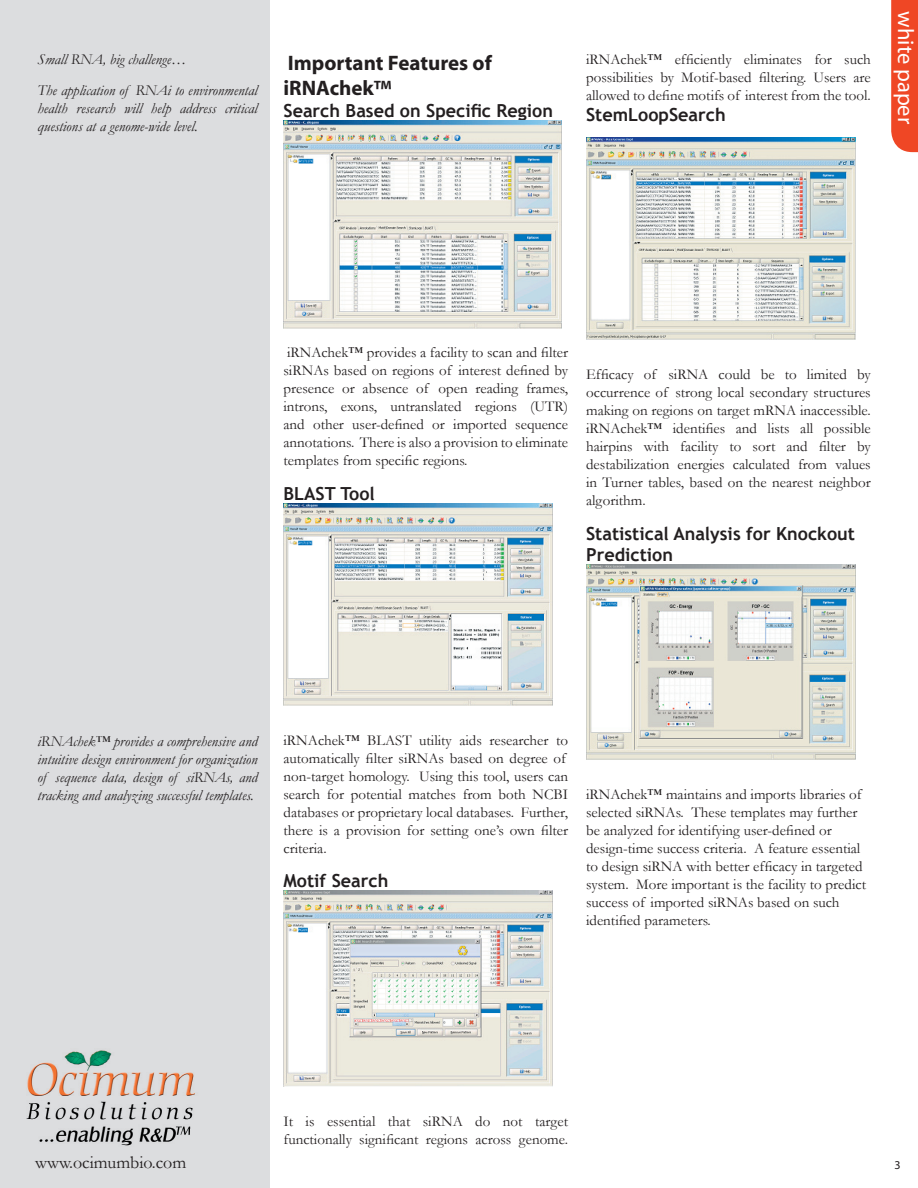
<style>
.page{position:relative;width:918px;height:1188px;background:#fff}
.page>*{position:absolute;margin:0;border:0;box-sizing:border-box;transform-origin:0 0}
.t1{font:22.5px "Myriad";color:#fff}
.t2{font:700 21px/25.2px "Myriad";color:#231f20}
.t3{font:700 18px/21.6px "Trebuchet MS";color:#231f20}
.t4{font:18px "Garamond";color:#231f20}
.t5{font:15px/18px "Garamond";color:#231f20;text-align:justify}
.t6{font:italic 15px/18px "Garamond";color:#231f20}
.t7{font:12px "Myriad";color:#231f20}
</style>
<div class="page">
<div style="left:0;top:0;width:269px;height:1188px;background:#dcdddf"></div>
<img style="left:26px;top:1050px;width:169px;height:96px">
<div style="left:891px;top:0;width:27px;height:152px;background:#ef4725"></div>
<img style="left:284px;top:120px;width:277px;height:208px">
<img style="left:284px;top:503px;width:269px;height:202px">
<img style="left:284px;top:891px;width:269px;height:196px">
<img style="left:586px;top:138px;width:269px;height:202px">
<img style="left:586px;top:565px;width:269px;height:194px">
<p class="t6" style="left:38px;top:44px;width:222px;line-height:30.8px">Small RNA, big challenge…<br>The application of RNAi to environmental</p>
<p class="t6" style="left:38px;top:99px;width:222px">health research will help address critical questions at a genome-wide level.</p>
<h2 class="t2" style="left:284px;top:51px;width:210px">Important Features of iRNAchek™</h2>
<p class="t3" style="left:284px;top:99px;width:271px">Search Based on Specific Region</p>
<p class="t5" style="left:586px;top:50px;width:286px">iRNAchek™ efficiently eliminates for such possibilities by Motif-based filtering. Users are allowed to define motifs of interest from the tool.</p>
<p class="t3" style="left:586px;top:104px;width:141px">StemLoopSearch</p>
<h1 class="t1" style="left:917px;top:11px;width:114px;rotate:90deg">white paper</h1>
<p class="t5" style="left:284px;top:343px;width:286px">iRNAchek™ provides a facility to scan and filter siRNAs based on regions of interest defined by presence or absence of open reading frames, introns, exons, untranslated regions (UTR) and other user-defined or imported sequence annotations. There is also a provision to eliminate templates from specific regions.</p>
<p class="t3" style="left:284px;top:483px;width:93px">BLAST Tool</p>
<p class="t5" style="left:586px;top:365px;width:286px">Efficacy of siRNA could be to limited by occurrence of strong local secondary structures making on regions on target mRNA inaccessible. iRNAchek™ identifies and lists all possible hairpins with facility to sort and filter by destabilization energies calculated from values in Turner tables, based on the nearest neighbor algorithm.</p>
<p class="t3" style="left:586px;top:522px;width:270px">Statistical Analysis for Knockout<br>Prediction</p>
<p class="t6" style="left:38px;top:732px;width:222px;text-align:justify">iRNAchek™ provides a comprehensive and intuitive design environment for organization of sequence data, design of siRNAs, and tracking and analyzing successful templates.</p>
<p class="t5" style="left:284px;top:731px;width:286px;text-align:left">iRNAchek™ BLAST utility aids researcher to automatically filter siRNAs based on degree of non-target homology. Using this tool, users can search for potential matches from both NCBI databases or proprietary local databases. Further, there is a provision for setting one’s own filter criteria.</p>
<p class="t3" style="left:284px;top:870px;width:106px">Motif Search</p>
<p class="t5" style="left:586px;top:785px;width:281px;text-align:left">iRNAchek™ maintains and imports libraries of selected siRNAs. These templates may further be analyzed for identifying user-defined or design-time success criteria. A feature essential to design siRNA with better efficacy in targeted system. More important is the facility to predict success of imported siRNAs based on such identified parameters.</p>
<p class="t5" style="left:284px;top:1112px;width:286px">It is essential that siRNA do not target functionally significant regions across genome.</p>
<p class="t4" style="left:35px;top:1150px;width:153px">www.ocimumbio.com</p>
<p class="t7" style="left:895px;top:1160px;width:8px">3</p>
</div>
